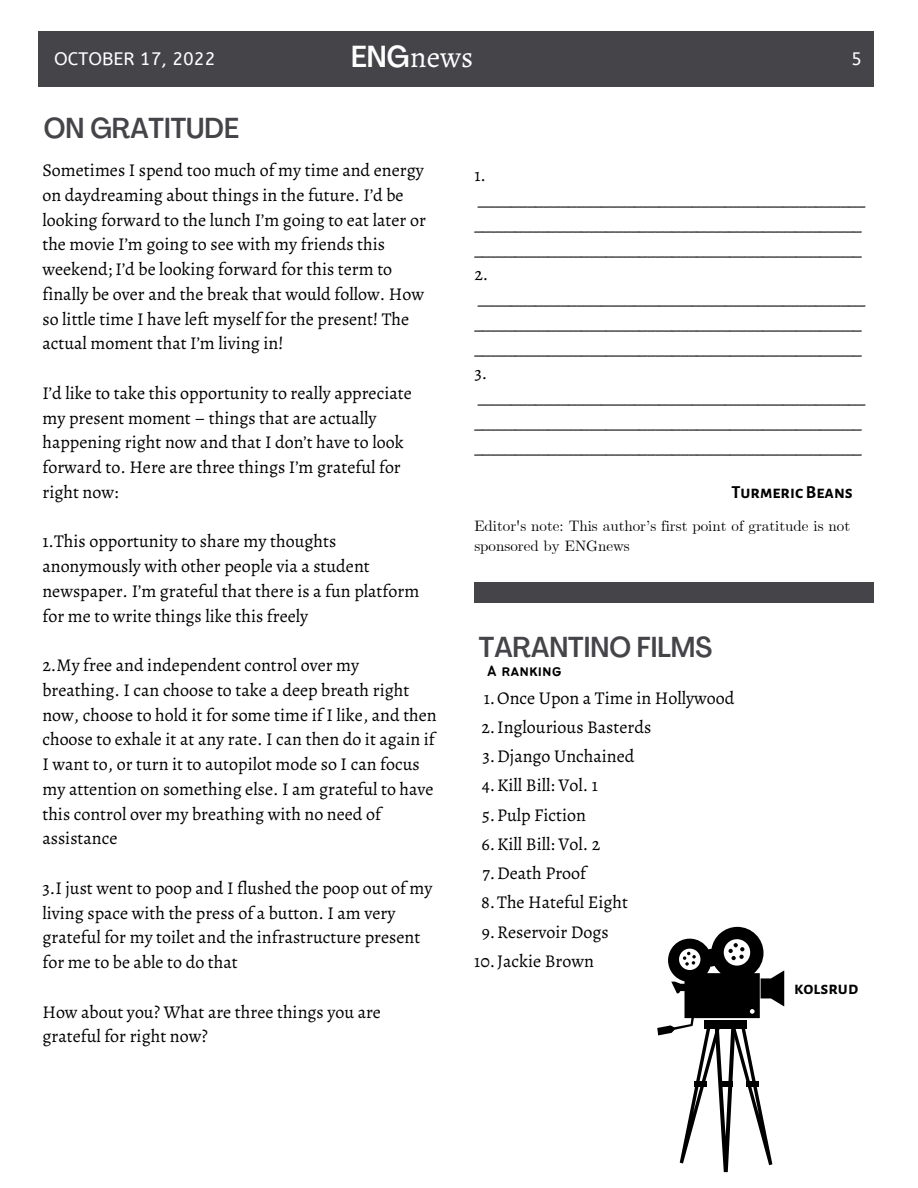
<style>
.page{position:relative;width:918px;height:1188px;background:#fff}
.page>*{position:absolute;margin:0;border:0;box-sizing:border-box;transform-origin:0 0}
.t1{font:30px "Alegreya";color:#fff}
.t2{font:500 condensed 28.5px "Agrandir";color:#454449}
.t3{font:18px/24.8px "Alegreya";color:#000}
.t4{font:700 18px "Alegreya Sans SC";color:#000}
.t5{font:18px "A Bee Zee";color:#fff}
.t6{font:16.5px "Bantayog";color:#000}
.t7{font:15px/20.2px "CMU Serif";color:#000}
.s1{font-family:"Agrandir";font-weight:500;font-stretch:condensed}
</style>
<div class="page">
<div style="left:38px;top:32px;width:836px;height:55px;background:#454449"></div>
<div style="left:474px;top:583px;width:400px;height:20px;background:#454449"></div>
<svg style="left:657px;top:927px;width:127px;height:245px"></svg>
<p class="t5" style="left:54px;top:48px;width:163px">OCTOBER 17, 2022</p>
<h1 class="t1" style="left:351px;top:37px;width:124px"><span class="s1">ENG</span>news</h1>
<p class="t5" style="left:851px;top:48px;width:12px">5</p>
<h2 class="t2" style="left:44px;top:117px;width:196px">ON GRATITUDE</h2>
<p class="t3" style="left:42px;top:158px;width:385px">Sometimes I spend too much of my time and energy on daydreaming about things in the future. I’d be looking forward to the lunch I’m going to eat later or the movie I’m going to see with my friends this weekend; I’d be looking forward for this term to finally be over and the break that would follow. How so little time I have left myself for the present! The actual moment that I’m living in!</p>
<p class="t3" style="left:42px;top:380px;width:371px">I’d like to take this opportunity to really appreciate my present moment – things that are actually happening right now and that I don’t have to look forward to. Here are three things I’m grateful for right now:</p>
<p class="t3" style="left:42px;top:529px;width:378px">1.This opportunity to share my thoughts anonymously with other people via a student newspaper. I’m grateful that there is a fun platform for me to write things like this freely</p>
<p class="t3" style="left:42px;top:653px;width:396px">2.My free and independent control over my breathing. I can choose to take a deep breath right now, choose to hold it for some time if I like, and then choose to exhale it at any rate. I can then do it again if I want to, or turn it to autopilot mode so I can focus my attention on something else. I am grateful to have this control over my breathing with no need of assistance</p>
<p class="t3" style="left:42px;top:875px;width:392px">3.I just went to poop and I flushed the poop out of my living space with the press of a button. I am very grateful for my toilet and the infrastructure present for me to be able to do that</p>
<p class="t3" style="left:42px;top:999px;width:340px">How about you? What are three things you are grateful for right now?</p>
<p class="t3" style="left:474px;top:162px;width:393px">1. _______________________________________________ _______________________________________________ _______________________________________________ 2. _______________________________________________ _______________________________________________ _______________________________________________ 3. _______________________________________________ _______________________________________________ _______________________________________________</p>
<p class="t4" style="left:732px;top:484px;width:123px">Turmeric Beans</p>
<p class="t7" style="left:474px;top:516px;width:377px">Editor's note: This author’s first point of gratitude is not sponsored by ENGnews</p>
<h2 class="t2" style="left:479px;top:635px;width:235px">TARANTINO FILMS</h2>
<p class="t6" style="left:487px;top:664px;width:76px">A ranking</p>
<p class="t3" style="left:484px;top:685px;width:252px">1.Once Upon a Time in Hollywood</p>
<p class="t3" style="left:481px;top:715px;width:171px">2.Inglourious Basterds</p>
<p class="t3" style="left:482px;top:744px;width:154px">3.Django Unchained</p>
<p class="t3" style="left:482px;top:773px;width:118px">4.Kill Bill: Vol. 1</p>
<p class="t3" style="left:482px;top:802px;width:105px">5.Pulp Fiction</p>
<p class="t3" style="left:482px;top:832px;width:120px">6.Kill Bill: Vol. 2</p>
<p class="t3" style="left:482px;top:861px;width:105px">7.Death Proof</p>
<p class="t3" style="left:481px;top:890px;width:148px">8.The Hateful Eight</p>
<p class="t3" style="left:482px;top:919px;width:129px">9.Reservoir Dogs</p>
<p class="t3" style="left:474px;top:949px;width:121px">10.Jackie Brown</p>
<p class="t4" style="left:794px;top:980px;width:66px">kolsrud</p>
</div>
